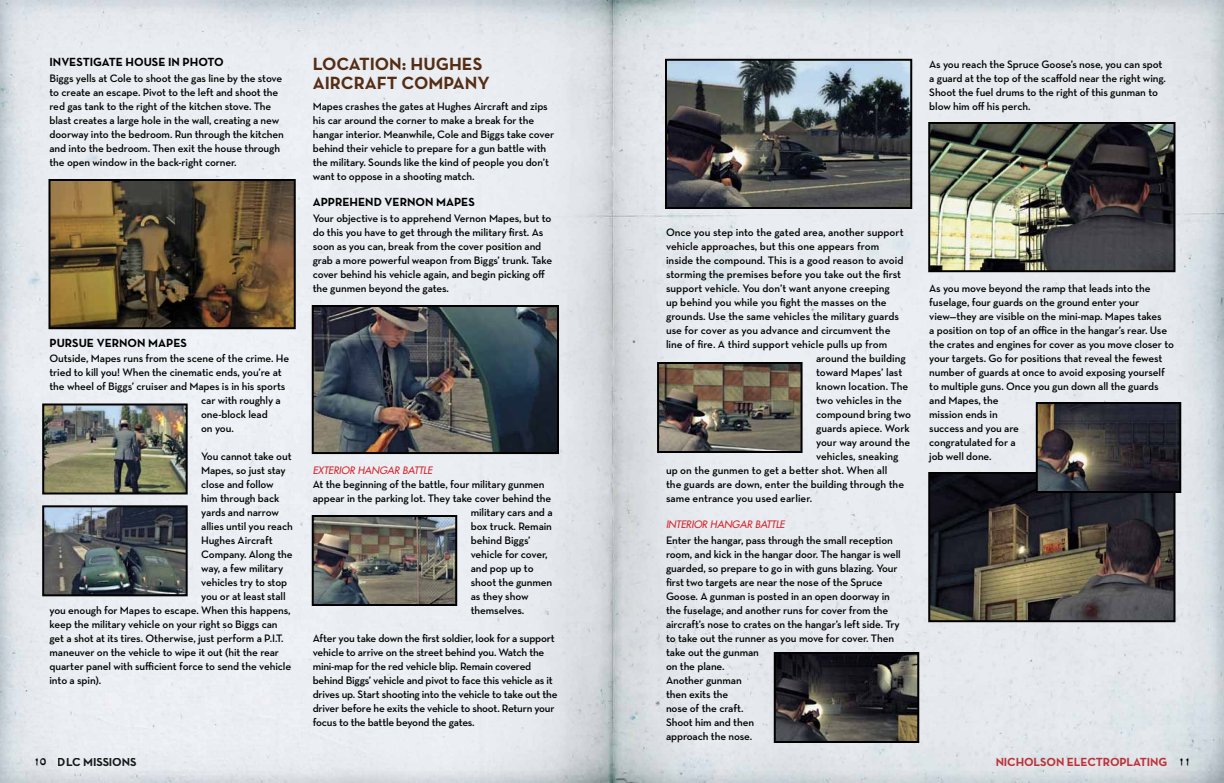
<style>
.page{position:relative;width:1224px;height:783px;background:#fff}
.page>*{position:absolute;margin:0;border:0;box-sizing:border-box;transform-origin:0 0}
.t1{font:700 18px/19px "Neutra Text";color:#552d14}
.t2{font:700 12px "Neutra Text";color:#000}
.t3{font:700 12px "Neutra Text";letter-spacing:-.01em;color:#d2232a}
.t4{font:600 11px/14px "Neutra Text";letter-spacing:-.01em;color:#000}
.t5{font:italic 10px "Futura";color:#d2232a}
.s1{font-family:"V Typewriter Corona";font-weight:400;font-size:11px}
.s2{font-family:"V Typewriter Corona";font-weight:400;font-size:11px;color:#000}
</style>
<div class="page">
<img style="left:0;top:0;width:1224px;height:783px">
<img style="left:51px;top:182px;width:242px;height:144px">
<div style="left:48px;top:179px;width:248px;height:150px;border:2px solid #000"></div>
<img style="left:45px;top:406px;width:140px;height:85px">
<div style="left:42px;top:403px;width:146px;height:91px;border:2px solid #000"></div>
<img style="left:45px;top:508px;width:140px;height:85px">
<div style="left:42px;top:505px;width:146px;height:91px;border:2px solid #000"></div>
<img style="left:315px;top:308px;width:241px;height:143px">
<div style="left:312px;top:305px;width:247px;height:149px;border:2px solid #000"></div>
<img style="left:315px;top:518px;width:139px;height:85px">
<div style="left:312px;top:515px;width:145px;height:91px;border:2px solid #000"></div>
<img style="left:668px;top:62px;width:241px;height:144px">
<div style="left:665px;top:59px;width:247px;height:150px;border:2px solid #000"></div>
<img style="left:660px;top:365px;width:140px;height:85px">
<div style="left:657px;top:362px;width:146px;height:91px;border:2px solid #000"></div>
<img style="left:777px;top:655px;width:139px;height:85px">
<div style="left:774px;top:652px;width:145px;height:91px;border:2px solid #000"></div>
<img style="left:931px;top:125px;width:242px;height:144px">
<div style="left:928px;top:122px;width:248px;height:150px;border:2px solid #000"></div>
<img style="left:931px;top:475px;width:242px;height:144px">
<div style="left:928px;top:472px;width:248px;height:150px;border:2px solid #000"></div>
<img style="left:1039px;top:405px;width:139px;height:85px">
<div style="left:1036px;top:402px;width:145px;height:91px;border:2px solid #000"></div>
<p class="t2" style="left:50px;top:54px;width:176px">INVESTIGATE HOUSE IN PHOTO</p>
<p class="t4" style="left:50px;top:71px;width:236px">Biggs yells at Cole to shoot the gas line by the stove to create an escape. Pivot to the left and shoot the red gas tank to the right of the kitchen stove. The blast creates a large hole in the wall, creating a new doorway into the bedroom. Run through the kitchen and into the bedroom. Then exit the house through the open window in the back-right corner.</p>
<p class="t2" style="left:50px;top:335px;width:139px">PU RSU E VERNON MAPES</p>
<p class="t4" style="left:50px;top:351px;width:241px">Outside, Mapes runs from the scene of the crime. He</p>
<p class="t4" style="left:50px;top:365px;width:234px">tried to kill you! When the cinematic ends, you’re at</p>
<p class="t4" style="left:50px;top:379px;width:238px">the wheel of Biggs’ cruiser and Mapes is in his sports</p>
<p class="t4" style="left:201px;top:393px;width:81px">car with roughly a</p>
<p class="t4" style="left:201px;top:407px;width:68px">one-block lead</p>
<p class="t4" style="left:201px;top:421px;width:34px">on you.</p>
<p class="t4" style="left:201px;top:449px;width:92px">You cannot take out</p>
<p class="t4" style="left:201px;top:463px;width:86px">Mapes, so just stay</p>
<p class="t4" style="left:201px;top:477px;width:74px">close and follow</p>
<p class="t4" style="left:201px;top:491px;width:80px">him through back</p>
<p class="t4" style="left:201px;top:505px;width:79px">yards and narrow</p>
<p class="t4" style="left:201px;top:519px;width:93px">allies until you reach</p>
<p class="t4" style="left:201px;top:533px;width:73px">Hughes Aircraft</p>
<p class="t4" style="left:201px;top:547px;width:93px">Company. Along the</p>
<p class="t4" style="left:201px;top:561px;width:84px">way, a few military</p>
<p class="t4" style="left:201px;top:575px;width:88px">vehicles try to stop</p>
<p class="t4" style="left:201px;top:589px;width:86px">you or at least stall</p>
<p class="t4" style="left:50px;top:603px;width:243px">you enough for Mapes to escape. When this happens,</p>
<p class="t4" style="left:50px;top:617px;width:230px">keep the military vehicle on your right so Biggs can</p>
<p class="t4" style="left:50px;top:631px;width:236px">get a shot at its tires. Otherwise, just perform a P.I.T.</p>
<p class="t4" style="left:50px;top:645px;width:231px">maneuver on the vehicle to wipe it out (hit the rear</p>
<p class="t4" style="left:50px;top:659px;width:243px">quarter panel with sufficient force to send the vehicle</p>
<p class="t4" style="left:50px;top:673px;width:53px">into a spin).</p>
<h1 class="t1" style="left:313px;top:54px;width:178px">LOCATION: HUGHES<br>AIRCRAFT COMPANY</h1>
<p class="t4" style="left:313px;top:99px;width:243px">Mapes crashes the gates at Hughes Aircraft and zips his car around the corner to make a break for the hangar interior. Meanwhile, Cole and Biggs take cover behind their vehicle to prepare for a gun battle with the military. Sounds like the kind of people you don’t want to oppose in a shooting match.</p>
<p class="t2" style="left:313px;top:194px;width:164px">APPREHEND VERNON MAPES</p>
<p class="t4" style="left:313px;top:211px;width:241px">Your objective is to apprehend Vernon Mapes, but to do this you have to get through the military first. As soon as you can, break from the cover position and grab a more powerful weapon from Biggs’ trunk. Take cover behind his vehicle again, and begin picking off the gunmen beyond the gates.</p>
<p class="t5" style="left:313px;top:464px;width:121px">EXTERIOR HANGAR BATTLE</p>
<p class="t4" style="left:313px;top:477px;width:233px">At the beginning of the battle, four military gunmen</p>
<p class="t4" style="left:313px;top:491px;width:240px">appear in the parking lot. They take cover behind the</p>
<p class="t4" style="left:471px;top:505px;width:83px">military cars and a</p>
<p class="t4" style="left:471px;top:519px;width:83px">box truck. Remain</p>
<p class="t4" style="left:471px;top:533px;width:61px">behind Biggs’</p>
<p class="t4" style="left:471px;top:547px;width:79px">vehicle for cover,</p>
<p class="t4" style="left:471px;top:561px;width:64px">and pop up to</p>
<p class="t4" style="left:471px;top:575px;width:83px">shoot the gunmen</p>
<p class="t4" style="left:471px;top:589px;width:59px">as they show</p>
<p class="t4" style="left:471px;top:603px;width:55px">themselves.</p>
<p class="t4" style="left:313px;top:631px;width:246px">After you take down the first soldier, look for a support vehicle to arrive on the street behind you. Watch the mini-map for the red vehicle blip. Remain covered behind Biggs’ vehicle and pivot to face this vehicle as it drives up. Start shooting into the vehicle to take out the driver before he exits the vehicle to shoot. Return your focus to the battle beyond the gates.</p>
<p class="t4" style="left:929px;top:57px;width:238px">As you reach the Spruce Goose’s nose, you can spot a guard at the top of the scaffold near the right wing.<br>Shoot the fuel drums to the right of this gunman to blow him off his perch.</p>
<p class="t4" style="left:666px;top:225px;width:239px">Once you step into the gated area, another support</p>
<p class="t4" style="left:666px;top:239px;width:215px">vehicle approaches, but this one appears from</p>
<p class="t4" style="left:666px;top:253px;width:239px">inside the compound. This is a good reason to avoid</p>
<p class="t4" style="left:666px;top:267px;width:237px">storming the premises before you take out the first</p>
<p class="t4" style="left:666px;top:281px;width:225px">support vehicle. You don’t want anyone creeping</p>
<p class="t4" style="left:666px;top:295px;width:222px">up behind you while you fight the masses on the</p>
<p class="t4" style="left:666px;top:309px;width:235px">grounds. Use the same vehicles the military guards</p>
<p class="t4" style="left:666px;top:323px;width:226px">use for cover as you advance and circumvent the</p>
<p class="t4" style="left:666px;top:337px;width:223px">line of fire. A third support vehicle pulls up from</p>
<p class="t4" style="left:816px;top:351px;width:91px">around the building</p>
<p class="t4" style="left:816px;top:365px;width:88px">toward Mapes’ last</p>
<p class="t4" style="left:816px;top:379px;width:94px">known location. The</p>
<p class="t4" style="left:816px;top:393px;width:87px">two vehicles in the</p>
<p class="t4" style="left:816px;top:407px;width:97px">compound bring two</p>
<p class="t4" style="left:816px;top:421px;width:95px">guards apiece. Work</p>
<p class="t4" style="left:816px;top:435px;width:96px">your way around the</p>
<p class="t4" style="left:816px;top:449px;width:84px">vehicles, sneaking</p>
<p class="t4" style="left:666px;top:463px;width:223px">up on the gunmen to get a better shot. When all</p>
<p class="t4" style="left:666px;top:477px;width:240px">the guards are down, enter the building through the</p>
<p class="t4" style="left:666px;top:491px;width:148px">same entrance you used earlier.</p>
<p class="t5" style="left:666px;top:517px;width:120px">INTERIOR HANGAR BATTLE</p>
<p class="t4" style="left:666px;top:533px;width:236px">Enter the hangar, pass through the small reception room, and kick in the hangar door. The hangar is well guarded, so prepare to go in with guns blazing. Your first two targets are near the nose of the Spruce Goose. A gunman is posted in an open doorway in the fuselage, and another runs for cover from the aircraft’s nose to crates on the hangar’s left side. Try to take out the runner as you move for cover. Then take out the gunman<br>on the plane.<br>Another gunman<br>then exits the<br>nose of the craft.<br>Shoot him and then<br>approach the nose.</p>
<p class="t4" style="left:929px;top:281px;width:246px">As you move beyond the ramp that leads into the fuselage, four guards on the ground enter your view—they are visible on the mini-map. Mapes takes<br>a position on top of an office in the hangar’s rear. Use the crates and engines for cover as you move closer to your targets. Go for positions that reveal the fewest number of guards at once to avoid exposing yourself to multiple guns. Once you gun down all the guards and Mapes, the<br>mission ends in<br>success and you are<br>congratulated for a<br>job well done.</p>
<p class="t2" style="left:34px;top:755px;width:104px"><span class="s1">10</span> DLC MISSIONS</p>
<p class="t3" style="left:996px;top:755px;width:197px">NICHOLSON ELECTROPLATING <span class="s2">11</span></p>
</div>
